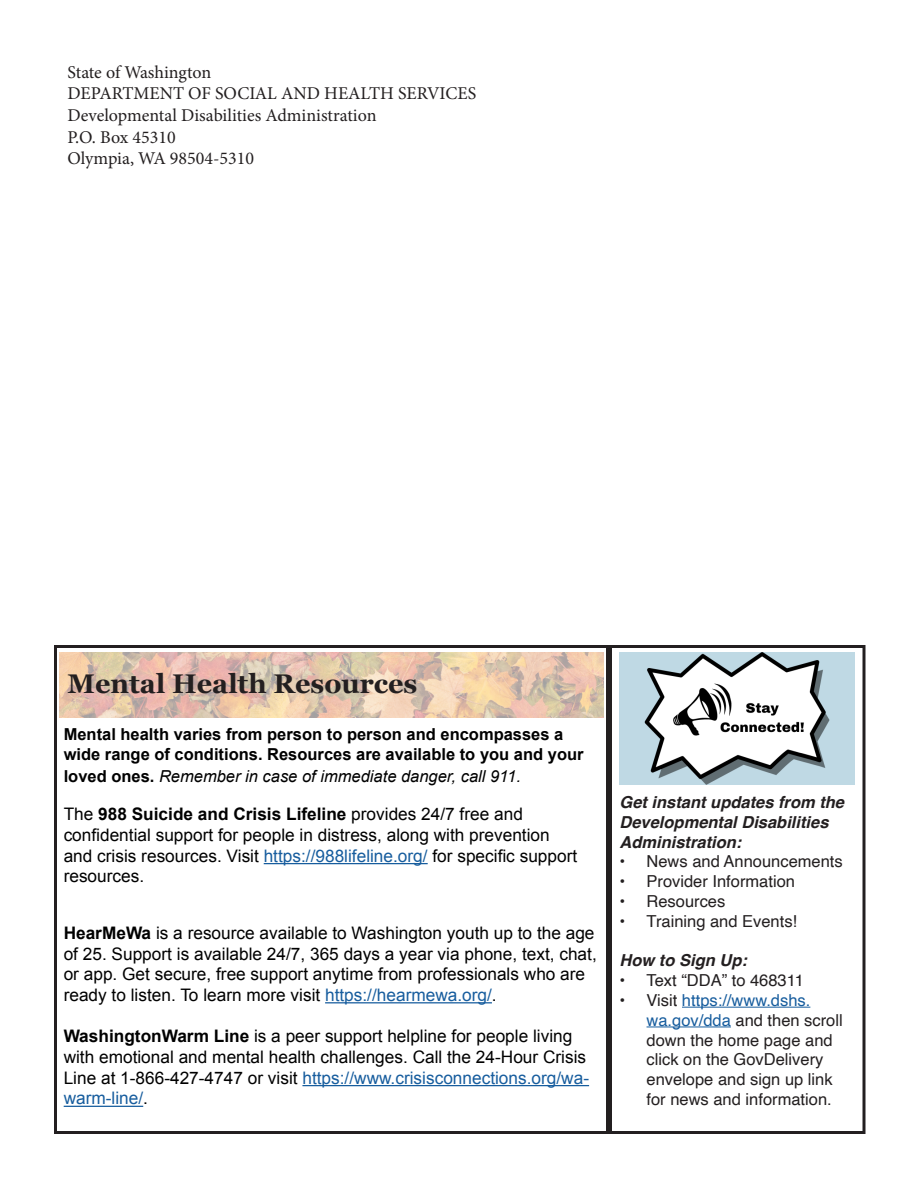
<style>
.page{position:relative;width:918px;height:1188px;background:#fff}
.page>*{position:absolute;margin:0;border:0;box-sizing:border-box;transform-origin:0 0}
.t1{font:700 27px "Georgia";color:#231f20}
.t2{font:18px "Minion Pro";color:#231f20}
.t3{font:17.25px/20.7px "Arial";color:#000}
.t4{font:16.5px/19.8px "Helvetica";color:#231f20}
.t5{font:700 16.5px/19.8px "Arial";color:#000}
.t6{font:italic 700 16.5px/19.8px "Helvetica";color:#231f20}
.t7{font:italic 16.5px "Arial";color:#000}
.s1{font-weight:700;font-style:normal}
.s2{font-weight:700}
.s3{color:#175d9e}
</style>
<div class="page">
<div style="left:54px;top:645px;width:555px;height:489px;border:3px solid #231f20"></div>
<div style="left:609px;top:645px;width:257px;height:489px;border:3px solid #231f20"></div>
<hr style="left:682px;top:1007px;width:128px;height:1px;background:#175d9e">
<hr style="left:647px;top:1027px;width:84px;height:1px;background:#175d9e">
<img style="left:59px;top:653px;width:545px;height:65px">
<hr style="left:264px;top:863px;width:164px;height:1px;background:#175d9e">
<hr style="left:325px;top:1002px;width:167px;height:1px;background:#175d9e">
<hr style="left:302px;top:1085px;width:287px;height:1px;background:#175d9e">
<hr style="left:64px;top:1106px;width:79px;height:1px;background:#175d9e">
<img style="left:620px;top:653px;width:235px;height:132px">
<p class="t2" style="left:68px;top:60px;width:145px">State of Washington</p>
<p class="t2" style="left:68px;top:82px;width:410px">DEPARTMENT OF SOCIAL AND HEALTH SERVICES</p>
<p class="t2" style="left:68px;top:103px;width:311px">Developmental Disabilities Administration</p>
<p class="t2" style="left:68px;top:125px;width:110px">P.O. Box 45310</p>
<p class="t2" style="left:68px;top:146px;width:188px">Olympia, WA 98504-5310</p>
<p class="t1" style="left:68px;top:663px;width:352px">Mental Health Resources</p>
<p class="t5" style="left:64px;top:725px;width:521px">Mental health varies from person to person and encompasses a wide range of conditions. Resources are available to you and your</p>
<p class="t7" style="left:64px;top:765px;width:459px"><span class="s1">loved ones.</span> Remember in case of immediate danger, call 911.</p>
<p class="t3" style="left:64px;top:804px;width:515px">The <span class="s2">988 Suicide and Crisis Lifeline</span> provides 24/7 free and confidential support for people in distress, along with prevention and crisis resources. Visit <span class="s3">https://988lifeline.org/</span> for specific support resources.</p>
<p class="t3" style="left:64px;top:923px;width:535px"><span class="s2">HearMeWa</span> is a resource available to Washington youth up to the age of 25. Support is available 24/7, 365 days a year via phone, text, chat, or app. Get secure, free support anytime from professionals who are ready to listen. To learn more visit <span class="s3">https://hearmewa.org/</span>.</p>
<p class="t3" style="left:64px;top:1026px;width:527px"><span class="s2">WashingtonWarm Line</span> is a peer support helpline for people living with emotional and mental health challenges. Call the 24-Hour Crisis Line at 1-866-427-4747 or visit <span class="s3">https://www.crisisconnections.org/wa&shy;warm-line/</span>.</p>
<p class="t6" style="left:620px;top:794px;width:226px">Get instant updates from the<br>Developmental Disabilities<br>Administration:</p>
<p class="t4" style="left:620px;top:852px;width:225px">• News and Announcements</p>
<p class="t4" style="left:620px;top:872px;width:177px">• Provider Information</p>
<p class="t4" style="left:620px;top:892px;width:107px">• Resources</p>
<p class="t4" style="left:620px;top:912px;width:179px">• Training and Events!</p>
<p class="t6" style="left:620px;top:952px;width:129px">How to Sign Up:</p>
<p class="t4" style="left:620px;top:971px;width:186px">• Text “DDA” to 468311</p>
<p class="t4" style="left:647px;top:991px;width:198px;text-indent:-27px">• Visit <span class="s3">https://www.dshs. wa.gov/dda</span> and then scroll down the home page and click on the GovDelivery envelope and sign up link for news and information.</p>
</div>
